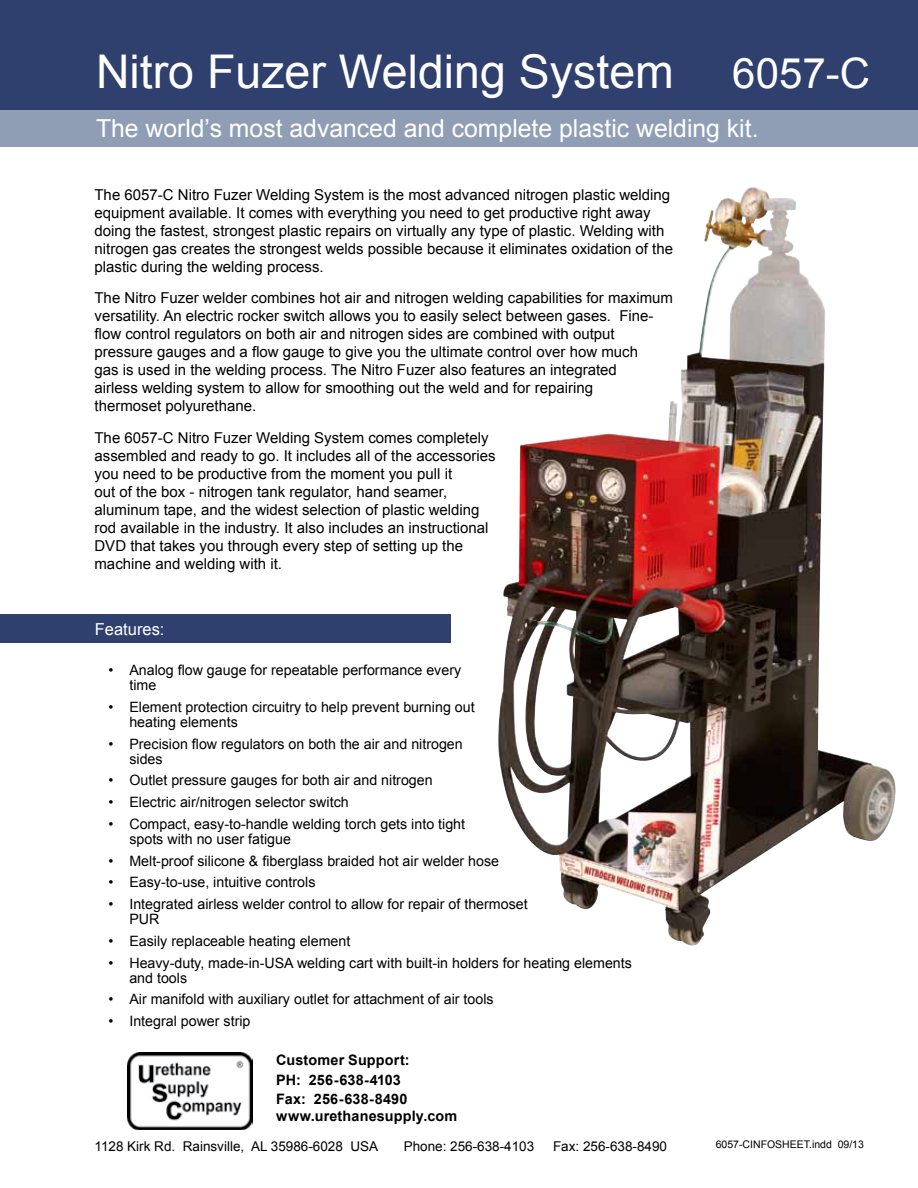
<style>
.page{position:relative;width:918px;height:1188px;background:#fff}
.page>*{position:absolute;margin:0;border:0;box-sizing:border-box;transform-origin:0 0}
.t1{font:46.5px "Arial";color:#fff}
.t2{font:24.75px "Arial";color:#fff}
.t3{font:16.5px "Arial";color:#fff}
.t4{font:15px/18px "Arial";color:#000}
.t5{font:700 14.4px/19.8px "Arial";letter-spacing:.01em;color:#000}
.t6{font:14.25px/15px "Arial";color:#000}
.t7{font:13.5px "Arial";color:#000}
.t8{font:10.5px "Arial";color:#000}
.s1{font-size:42px}
</style>
<div class="page">
<div style="left:0;top:614px;width:450px;height:29px;background:#2f406e"></div>
<div style="left:0;top:104px;width:918px;height:43px;background:#909eb5"></div>
<div style="left:0;top:0;width:918px;height:110px;background:#2f406e"></div>
<img style="left:128px;top:1053px;width:124px;height:77px">
<img style="left:498px;top:191px;width:398px;height:755px">
<h1 class="t1" style="left:96px;top:41px;width:776px">Nitro Fuzer Welding System <span class="s1">6057-C</span></h1>
<h2 class="t2" style="left:96px;top:112px;width:664px">The world’s most advanced and complete plastic welding kit.</h2>
<p class="t4" style="left:94px;top:186px;width:580px">The 6057-C Nitro Fuzer Welding System is the most advanced nitrogen plastic welding equipment available. It comes with everything you need to get productive right away doing the fastest, strongest plastic repairs on virtually any type of plastic. Welding with nitrogen gas creates the strongest welds possible because it eliminates oxidation of the plastic during the welding process.</p>
<p class="t4" style="left:94px;top:289px;width:580px">The Nitro Fuzer welder combines hot air and nitrogen welding capabilities for maximum versatility. An electric rocker switch allows you to easily select between gases. Fine&shy;flow control regulators on both air and nitrogen sides are combined with output pressure gauges and a flow gauge to give you the ultimate control over how much<br>gas is used in the welding process. The Nitro Fuzer also features an integrated<br>airless welding system to allow for smoothing out the weld and for repairing<br>thermoset polyurethane.</p>
<p class="t4" style="left:94px;top:429px;width:403px">The 6057-C Nitro Fuzer Welding System comes completely assembled and ready to go. It includes all of the accessories you need to be productive from the moment you pull it<br>out of the box - nitrogen tank regulator, hand seamer, aluminum tape, and the widest selection of plastic welding rod available in the industry. It also includes an instructional DVD that takes you through every step of setting up the machine and welding with it.</p>
<p class="t3" style="left:95px;top:618px;width:71px">Features:</p>
<p class="t6" style="left:129px;top:663px;width:333px;text-indent:-21px">• Analog flow gauge for repeatable performance every time</p>
<p class="t6" style="left:129px;top:700px;width:347px;text-indent:-21px">• Element protection circuitry to help prevent burning out heating elements</p>
<p class="t6" style="left:129px;top:736px;width:335px;text-indent:-21px">• Precision flow regulators on both the air and nitrogen sides</p>
<p class="t6" style="left:108px;top:773px;width:326px">• Outlet pressure gauges for both air and nitrogen</p>
<p class="t6" style="left:108px;top:795px;width:242px">• Electric air/nitrogen selector switch</p>
<p class="t6" style="left:129px;top:817px;width:337px;text-indent:-21px">• Compact, easy-to-handle welding torch gets into tight spots with no user fatigue</p>
<p class="t6" style="left:108px;top:853px;width:392px">• Melt-proof silicone &amp; fiberglass braided hot air welder hose</p>
<p class="t6" style="left:108px;top:875px;width:209px">• Easy-to-use, intuitive controls</p>
<p class="t6" style="left:129px;top:897px;width:400px;text-indent:-21px">• Integrated airless welder control to allow for repair of thermoset<br>PUR</p>
<p class="t6" style="left:108px;top:934px;width:243px">• Easily replaceable heating element</p>
<p class="t6" style="left:129px;top:955px;width:504px;text-indent:-21px">• Heavy-duty, made-in-USA welding cart with built-in holders for heating elements and tools</p>
<p class="t6" style="left:108px;top:992px;width:387px">• Air manifold with auxiliary outlet for attachment of air tools</p>
<p class="t6" style="left:108px;top:1014px;width:144px">• Integral power strip</p>
<p class="t5" style="left:276px;top:1050px;width:135px">Customer Support:<br>PH: 256-638-4103<br>Fax: 256-638-8490</p>
<p class="t5" style="left:276px;top:1107px;width:183px">www.urethanesupply.com</p>
<p class="t7" style="left:94px;top:1138px;width:285px">1128 Kirk Rd. Rainsville, AL 35986-6028 USA</p>
<p class="t7" style="left:404px;top:1138px;width:132px">Phone: 256-638-4103</p>
<p class="t7" style="left:553px;top:1138px;width:116px">Fax: 256-638-8490</p>
<p class="t8" style="left:716px;top:1138px;width:150px">6057-CINFOSHEET.indd 09/13</p>
</div>
